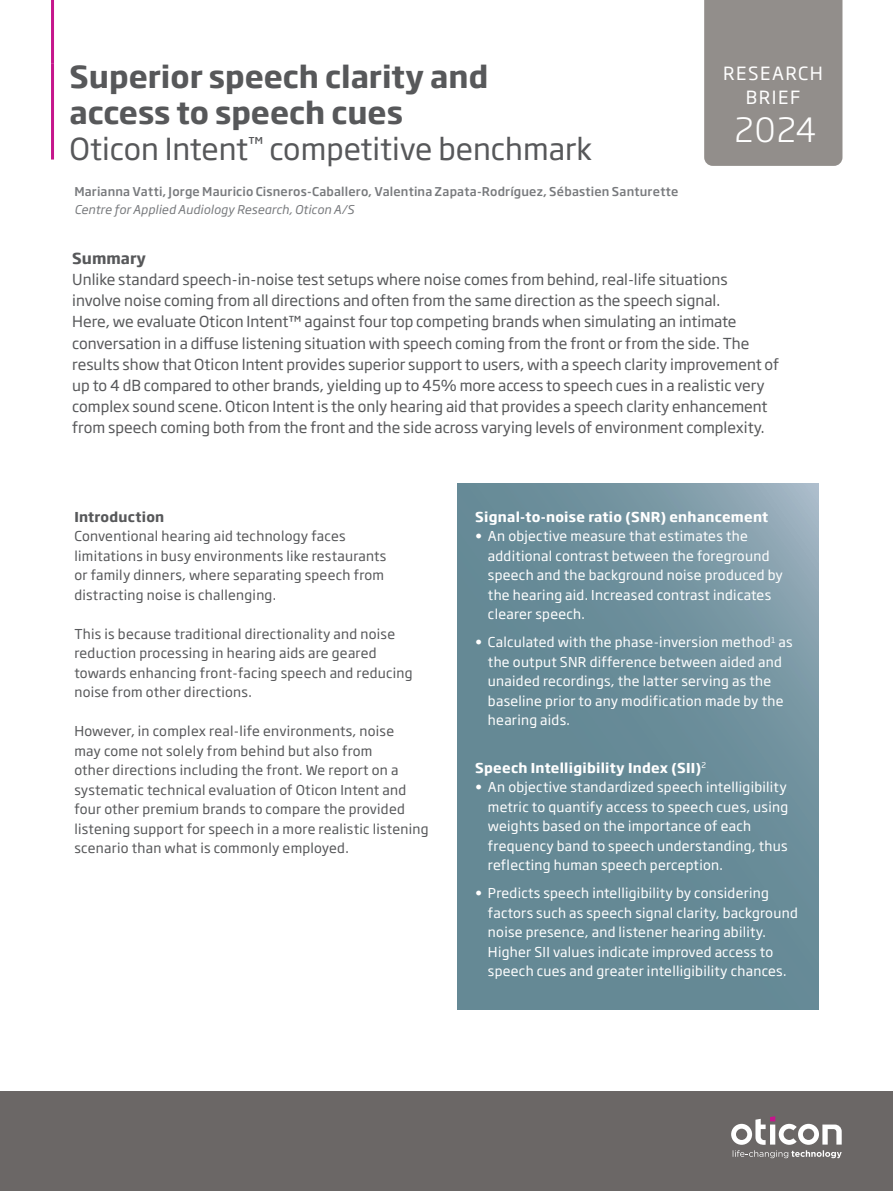
<style>
.page{position:relative;width:893px;height:1191px;background:#fff}
.page>*{position:absolute;margin:0;border:0;box-sizing:border-box;transform-origin:0 0}
.t1{font:300 33px "Soho Gothic Pro";color:#fff}
.t2{font:700 30px/36px "Soho Gothic Pro";color:#57585a}
.t3{font:18px/24px "Soho Gothic Pro";letter-spacing:.085em;color:#fff;text-align:center}
.t4{font:15px/21px "Soho Gothic Pro";color:#57585a}
.t5{font:700 15px "Soho Gothic Pro";color:#57585a}
.t6{font:13.5px/19.5px "Soho Gothic Pro";letter-spacing:.02em;color:#fff}
.t7{font:13.5px/19.5px "Soho Gothic Pro";letter-spacing:.02em;color:#57585a}
.t8{font:700 13.5px "Soho Gothic Pro";letter-spacing:.02em;color:#fff}
.t9{font:700 13.5px "Soho Gothic Pro";letter-spacing:.02em;color:#57585a}
.t10{font:500 12px "Soho Gothic Pro";letter-spacing:.015em;color:#787a7d}
.t11{font:italic 12px "Soho Gothic Pro";letter-spacing:.01em;color:#787a7d}
.s1{font-weight:400}
</style>
<div class="page">
<div style="left:0;top:1091px;width:893px;height:100px;background:#6b6766"></div>
<svg style="left:731px;top:1116px;width:111px;height:28px"></svg>
<svg style="left:733px;top:1150px;width:109px;height:8px"></svg>
<div style="left:704px;top:0;width:138px;height:166px;background:#928e8b"></div>
<svg style="left:457px;top:483px;width:362px;height:526px;background:#6c8e9a"></svg>
<hr style="left:51px;top:0;width:3px;height:64px;background:#c5168c">
<hr style="left:51px;top:64px;width:3px;height:95px;background:#c5168c">
<h2 class="t2" style="left:70px;top:56px;width:524px">Superior speech clarity and access to speech cues<br><span class="s1">Oticon Intent</span><sup>™</sup> <span class="s1">competitive benchmark</span></h2>
<p class="t10" style="left:74px;top:182px;width:606px">Marianna Vatti, Jorge Mauricio Cisneros-Caballero, Valentina Zapata-Rodríguez, Sébastien Santurette</p>
<p class="t11" style="left:74px;top:200px;width:281px">Centre for Applied Audiology Research, Oticon A/S</p>
<h3 class="t3" style="left:723px;top:60px;width:101px">RESEARCH<br>BRIEF</h3>
<h1 class="t1" style="left:734px;top:104px;width:84px">2024</h1>
<p class="t5" style="left:72px;top:247px;width:75px">Summary</p>
<p class="t4" style="left:72px;top:269px;width:708px">Unlike standard speech-in-noise test setups where noise comes from behind, real-life situations involve noise coming from all directions and often from the same direction as the speech signal.<br>Here, we evaluate Oticon Intent™ against four top competing brands when simulating an intimate conversation in a diffuse listening situation with speech coming from the front or from the side. The results show that Oticon Intent provides superior support to users, with a speech clarity improvement of up to 4 dB compared to other brands, yielding up to 45% more access to speech cues in a realistic very complex sound scene. Oticon Intent is the only hearing aid that provides a speech clarity enhancement from speech coming both from the front and the side across varying levels of environment complexity.</p>
<p class="t9" style="left:74px;top:506px;width:91px">Introduction</p>
<p class="t7" style="left:74px;top:526px;width:313px">Conventional hearing aid technology faces limitations in busy environments like restaurants or family dinners, where separating speech from distracting noise is challenging.</p>
<p class="t7" style="left:74px;top:623px;width:340px">This is because traditional directionality and noise reduction processing in hearing aids are geared towards enhancing front-facing speech and reducing noise from other directions.</p>
<p class="t7" style="left:74px;top:721px;width:356px">However, in complex real-life environments, noise<br>may come not solely from behind but also from<br>other directions including the front. We report on a systematic technical evaluation of Oticon Intent and four other premium brands to compare the provided listening support for speech in a more realistic listening scenario than what is commonly employed.</p>
<p class="t8" style="left:475px;top:506px;width:295px">Signal-to-noise ratio (SNR) enhancement</p>
<p class="t6" style="left:488px;top:526px;width:296px;text-indent:-13px">• An objective measure that estimates the additional contrast between the foreground speech and the background noise produced by the hearing aid. Increased contrast indicates clearer speech.</p>
<p class="t6" style="left:488px;top:632px;width:306px;text-indent:-13px">• Calculated with the phase-inversion method<sup>1</sup> as the output SNR difference between aided and unaided recordings, the latter serving as the baseline prior to any modification made by the hearing aids.</p>
<p class="t8" style="left:475px;top:757px;width:232px">Speech Intelligibility Index (SII)<sup>2</sup></p>
<p class="t6" style="left:488px;top:777px;width:302px;text-indent:-13px">• An objective standardized speech intelligibility metric to quantify access to speech cues, using weights based on the importance of each frequency band to speech understanding, thus reflecting human speech perception.</p>
<p class="t6" style="left:488px;top:883px;width:311px;text-indent:-13px">• Predicts speech intelligibility by considering factors such as speech signal clarity, background noise presence, and listener hearing ability.<br>Higher SII values indicate improved access to speech cues and greater intelligibility chances.</p>
</div>
